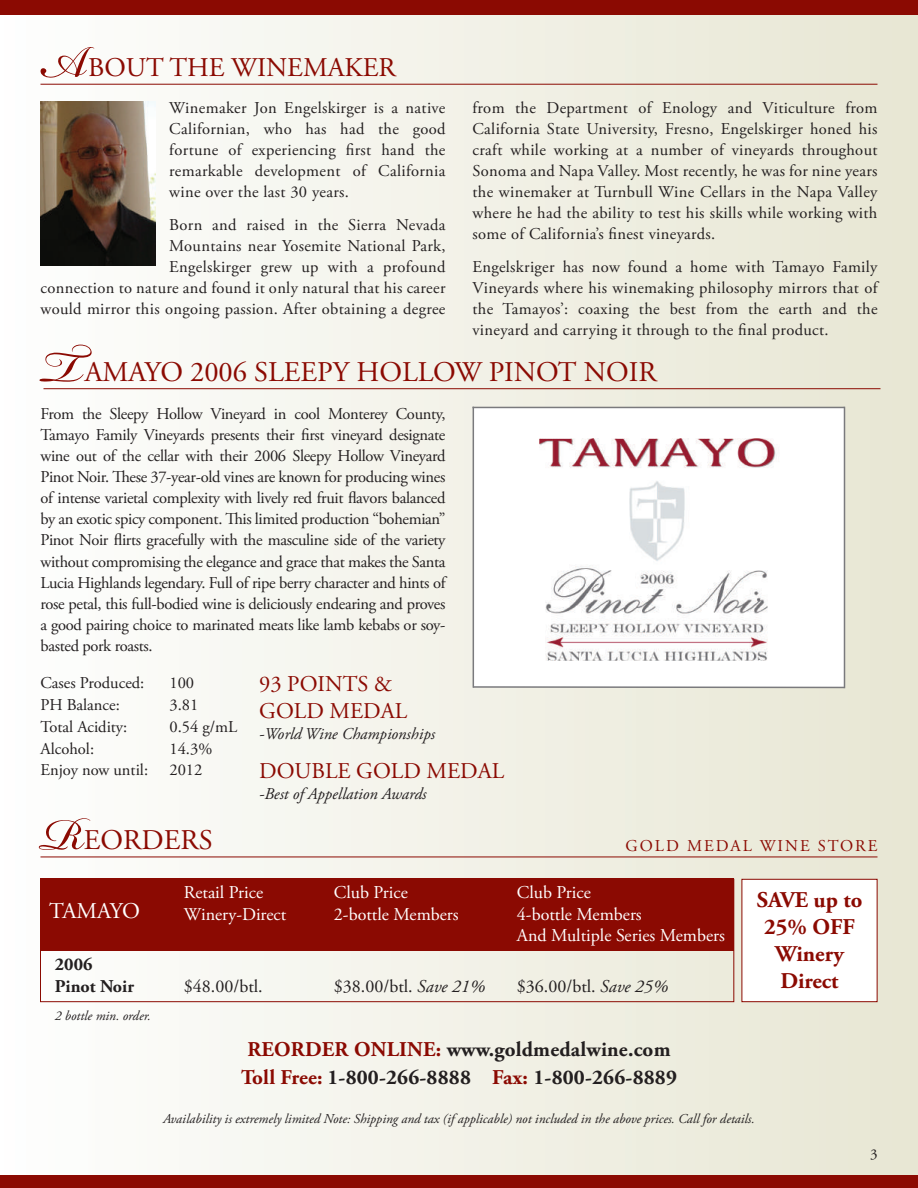
<style>
.page{position:relative;width:918px;height:1188px;background:#fff}
.page>*{position:absolute;margin:0;border:0;box-sizing:border-box;transform-origin:0 0}
.t1{font:italic 69px "Bickham Script Pro";color:#8b0a02}
.t2{font:28.5px "Adobe Garamond Pro";color:#8b0a02}
.t3{font:27px "Adobe Garamond Pro";color:#8b0a02}
.t4{font:22.5px/27px "Adobe Garamond Pro";color:#8b0a02}
.t5{font:700 22.5px/27px "Adobe Garamond Pro";color:#8b0a02;text-align:center}
.t6{font:22.5px "Adobe Garamond Pro";letter-spacing:-.02em;color:#fff}
.t7{font:700 21px/28.5px "Adobe Garamond Pro";letter-spacing:.01em;color:#231f20;text-align:center}
.t8{font:18px/21.6px "Adobe Garamond Pro";color:#fff}
.t9{font:18px "Adobe Garamond Pro";color:#231f20}
.t10{font:700 18px/21.6px "Adobe Garamond Pro";color:#231f20}
.t11{font:16.5px/21px "Adobe Garamond Pro";letter-spacing:.02em;color:#231f20;text-align:justify}
.t12{font:16.5px "Adobe Garamond Pro";color:#231f20}
.t13{font:italic 16.5px "Adobe Garamond Pro";color:#231f20}
.t14{font:16.5px "Adobe Garamond Pro";letter-spacing:.12em;color:#8b0a02}
.t15{font:15px "Adobe Garamond Pro";color:#231f20}
.t16{font:italic 13.5px "Adobe Garamond Pro";color:#231f20}
.s1{font-style:italic}
.s2{color:#8b0a02}
</style>
<div class="page">
<div style="left:0;top:1px;width:918px;height:1176px;background:linear-gradient(to right,#fdfdfd,#e7e6d3)"></div>
<div style="left:0;top:1175px;width:918px;height:13px;background:#8b0a02"></div>
<hr style="left:40px;top:84px;width:838px;height:1px;background:#8b0a02">
<div style="left:0;top:0;width:918px;height:14px;background:#8b0a02"></div>
<hr style="left:44px;top:388px;width:836px;height:1px;background:#8b0a02">
<div style="left:742px;top:879px;width:136px;height:123px;background:#fff;border:1px solid #8b0a02"></div>
<hr style="left:40px;top:857px;width:838px;height:1px;background:#8b0a02">
<div style="left:40px;top:879px;width:694px;height:72px;background:#8b0a02"></div>
<img style="left:40px;top:101px;width:116px;height:165px">
<img style="left:474px;top:409px;width:370px;height:276px">
<svg style="left:472px;top:685px;width:374px;height:4px"></svg>
<hr style="left:473px;top:407px;width:1px;height:281px;background:#7a7a7d">
<hr style="left:472px;top:407px;width:372px;height:1px;background:#7a7a7d">
<hr style="left:844px;top:407px;width:1px;height:281px;background:#7a7a7d">
<h1 class="t1" style="left:40px;top:12px;width:99px">A</h1>
<h3 class="t3" style="left:88px;top:52px;width:309px">BOUT THE WINEMAKER</h3>
<p class="t11" style="left:169px;top:98px;width:278px">Winemaker Jon Engelskirger is a native Californian, who has had the good fortune of experiencing first hand the remarkable development of California wine over the last 30 years.</p>
<p class="t11" style="left:40px;top:215px;width:407px;text-align:right">Born and raised in the Sierra Nevada<br>Mountains near Yosemite National Park,<br>Engelskirger grew up with a profound<br>connection to nature and found it only natural that his career would mirror this ongoing passion. After obtaining a degree</p>
<p class="t11" style="left:472px;top:98px;width:407px">from the Department of Enology and Viticulture from California State University, Fresno, Engelskirger honed his craft while working at a number of vineyards throughout Sonoma and Napa Valley. Most recently, he was for nine years the winemaker at Turnbull Wine Cellars in the Napa Valley where he had the ability to test his skills while working with some of California’s finest vineyards.</p>
<p class="t11" style="left:472px;top:257px;width:407px">Engelskriger has now found a home with Tamayo Family Vineyards where his winemaking philosophy mirrors that of the Tamayos’: coaxing the best from the earth and the vineyard and carrying it through to the final product.</p>
<h1 class="t1" style="left:42px;top:317px;width:94px">T</h1>
<h2 class="t2" style="left:85px;top:355px;width:574px">AMAYO 2006 SLEEPY HOLLOW PINOT NOIR</h2>
<p class="t11" style="left:40px;top:404px;width:407px">From the Sleepy Hollow Vineyard in cool Monterey County, Tamayo Family Vineyards presents their first vineyard designate wine out of the cellar with their 2006 Sleepy Hollow Vineyard Pinot Noir. These 37-year-old vines are known for producing wines of intense varietal complexity with lively red fruit flavors balanced by an exotic spicy component. This limited production “bohemian” Pinot Noir flirts gracefully with the masculine side of the variety without compromising the elegance and grace that makes the Santa Lucia Highlands legendary. Full of ripe berry character and hints of rose petal, this full-bodied wine is deliciously endearing and proves a good pairing choice to marinated meats like lamb kebabs or soy&shy;basted pork roasts.</p>
<p class="t12" style="left:40px;top:673px;width:105px">Cases Produced:</p>
<p class="t11" style="left:169px;top:673px;width:26px">100</p>
<p class="t12" style="left:40px;top:695px;width:81px">PH Balance:</p>
<p class="t11" style="left:169px;top:695px;width:30px">3.81</p>
<p class="t12" style="left:40px;top:717px;width:88px">Total Acidity:</p>
<p class="t11" style="left:169px;top:717px;width:69px">0.54 g/mL</p>
<p class="t12" style="left:40px;top:739px;width:55px">Alcohol:</p>
<p class="t11" style="left:169px;top:739px;width:44px">14.3%</p>
<p class="t12" style="left:40px;top:760px;width:109px">Enjoy now until:</p>
<p class="t11" style="left:169px;top:760px;width:34px">2012</p>
<h3 class="t4" style="left:259px;top:671px;width:149px">93 POINTS &amp;<br>GOLD MEDAL</h3>
<p class="t13" style="left:259px;top:724px;width:177px">-World Wine Championships</p>
<h3 class="t4" style="left:259px;top:758px;width:247px">DOUBLE GOLD MEDAL</h3>
<p class="t13" style="left:259px;top:784px;width:169px">-Best of Appellation Awards</p>
<h1 class="t1" style="left:40px;top:785px;width:97px">R</h1>
<h2 class="t2" style="left:84px;top:823px;width:130px">EORDERS</h2>
<p class="t14" style="left:626px;top:836px;width:253px">GOLD MEDAL WINE STORE</p>
<p class="t8" style="left:184px;top:882px;width:81px">Retail Price</p>
<p class="t8" style="left:334px;top:882px;width:75px">Club Price</p>
<p class="t8" style="left:517px;top:882px;width:75px">Club Price</p>
<p class="t8" style="left:184px;top:904px;width:104px">Winery-Direct</p>
<p class="t8" style="left:334px;top:904px;width:126px">2-bottle Members</p>
<p class="t8" style="left:517px;top:904px;width:210px">4-bottle Members<br>And Multiple Series Members</p>
<p class="t10" style="left:55px;top:954px;width:81px">2006<br>Pinot Noir</p>
<h3 class="t5" style="left:757px;top:887px;width:107px">SAVE up to<br>25% OFF<br>Winery<br>Direct</h3>
<h3 class="t6" style="left:49px;top:897px;width:92px">TAMAYO</h3>
<p class="t9" style="left:184px;top:975px;width:80px">$48.00/btl.</p>
<p class="t9" style="left:334px;top:975px;width:153px">$38.00/btl. <span class="s1">Save 21%</span></p>
<p class="t9" style="left:517px;top:975px;width:153px">$36.00/btl. <span class="s1">Save 25%</span></p>
<p class="t16" style="left:55px;top:1007px;width:98px">2 bottle min. order.</p>
<p class="t7" style="left:241px;top:1035px;width:437px"><span class="s2">REORDER ONLINE:</span> www.goldmedalwine.com<br><span class="s2">Toll Free:</span> 1-800-266-8888 <span class="s2">Fax:</span> 1-800-266-8889</p>
<p class="t16" style="left:163px;top:1111px;width:593px">Availability is extremely limited Note: Shipping and tax (if applicable) not included in the above prices. Call for details.</p>
<p class="t15" style="left:870px;top:1146px;width:9px">3</p>
</div>
